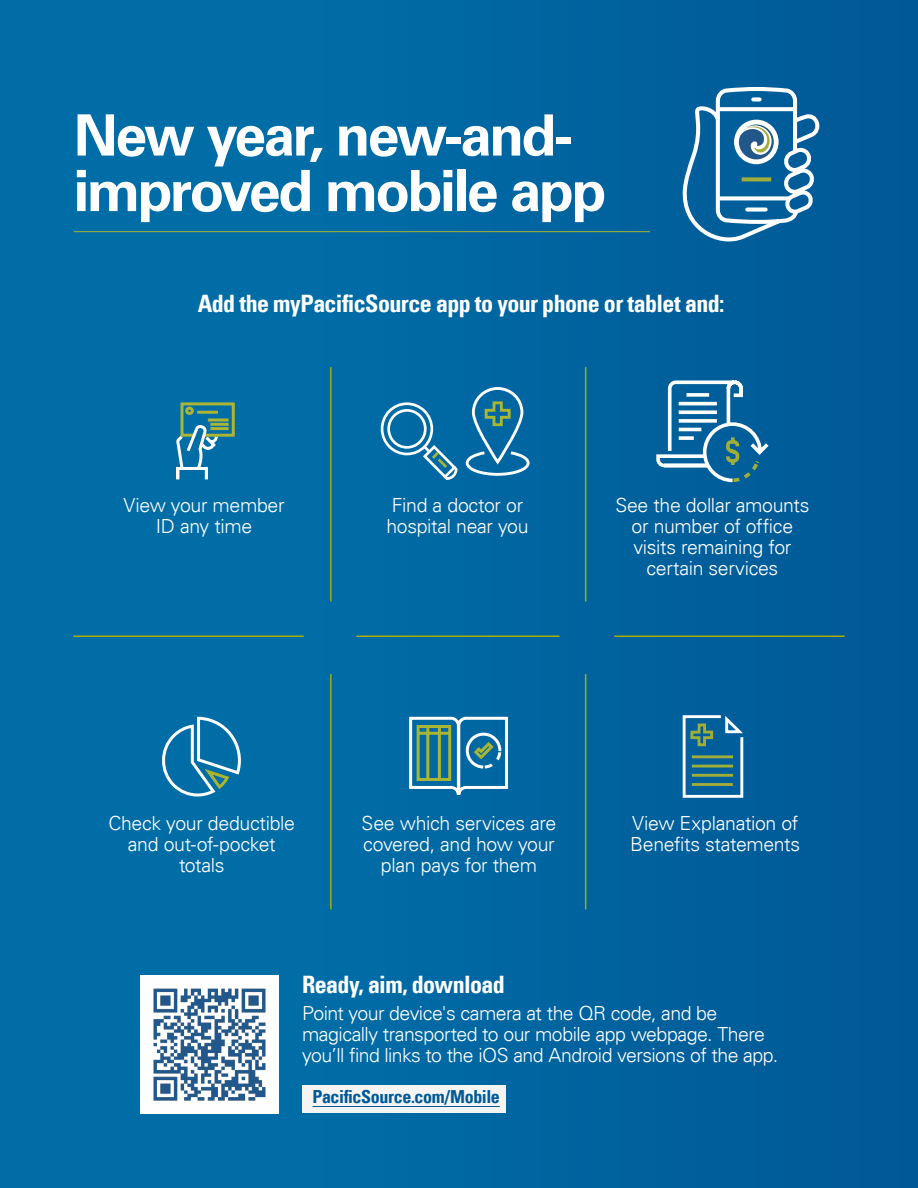
<style>
.page{position:relative;width:918px;height:1188px;background:#fff}
.page>*{position:absolute;margin:0;border:0;box-sizing:border-box;transform-origin:0 0}
.Header_1_Inside{font:700 57px/55.5px "Univers LT";letter-spacing:-.045em;color:#fff}
.Header_3{font:700 condensed 24px "Univers LT";letter-spacing:-.025em;color:#fff}
.Body_-_Intro{font:300 19.5px/21px "Univers LT";letter-spacing:-.02em;color:#fff;text-align:center}
.White_Highlight{font:700 condensed 18px "Univers LT";letter-spacing:-.025em;color:#005996}
</style>
<div class="page">
<div style="left:0;top:0;width:918px;height:1188px;background:linear-gradient(to right,#0072ab,#005a97)"></div>
<hr style="left:73px;top:231px;width:577px;height:1px;background:#a9b533">
<svg style="left:408px;top:715px;width:102px;height:83px;background:#3e89a3"></svg>
<svg style="left:156px;top:715px;width:88px;height:83px;background:#2883b1"></svg>
<svg style="left:175px;top:401px;width:61px;height:81px;background:#36889f"></svg>
<svg style="left:379px;top:401px;width:80px;height:80px;background:#2981b1"></svg>
<svg style="left:681px;top:712px;width:66px;height:87px;background:#2e7aa5"></svg>
<hr style="left:692px;top:755px;width:41px;height:3px;background:#a0ad39">
<hr style="left:692px;top:765px;width:41px;height:3px;background:#a0ad39">
<hr style="left:692px;top:774px;width:41px;height:3px;background:#a0ad39">
<hr style="left:692px;top:783px;width:41px;height:3px;background:#a0ad39">
<hr style="left:330px;top:367px;width:2px;height:234px;background:#a8ad00">
<hr style="left:585px;top:367px;width:1px;height:234px;background:#a8ad00">
<hr style="left:330px;top:674px;width:2px;height:235px;background:#a8ad00">
<hr style="left:585px;top:674px;width:1px;height:235px;background:#a8ad00">
<svg style="left:654px;top:378px;width:146px;height:106px;background:#2877a7"></svg>
<img style="left:140px;top:975px;width:139px;height:139px">
<div style="left:302px;top:1085px;width:204px;height:28px;background:#f4f4f2"></div>
<hr style="left:313px;top:1106px;width:187px;height:1px;background:#005996">
<hr style="left:73px;top:636px;width:231px;height:1px;background:#a8ad00">
<svg style="left:466px;top:387px;width:63px;height:89px;background:#2e81aa"></svg>
<hr style="left:356px;top:636px;width:203px;height:1px;background:#a8ad00">
<hr style="left:614px;top:636px;width:231px;height:1px;background:#a8ad00">
<svg style="left:678px;top:85px;width:144px;height:162px"></svg>
<p class="Header_1_Inside" style="left:73px;top:108px;width:534px">New year, new-and&shy;improved mobile app</p>
<h3 class="Header_3" style="left:198px;top:288px;width:528px">Add the myPacificSource app to your phone or tablet and:</h3>
<p class="Body_-_Intro" style="left:124px;top:495px;width:163px">View your member<br>ID any time</p>
<p class="Body_-_Intro" style="left:386px;top:495px;width:144px;text-align:left">Find a doctor or hospital near you</p>
<p class="Body_-_Intro" style="left:615px;top:495px;width:196px">See the dollar amounts or number of office visits remaining for certain services</p>
<p class="Body_-_Intro" style="left:108px;top:813px;width:188px">Check your deductible and out-of-pocket totals</p>
<p class="Body_-_Intro" style="left:362px;top:813px;width:196px">See which services are covered, and how your plan pays for them</p>
<p class="Body_-_Intro" style="left:630px;top:813px;width:171px;text-align:left">View Explanation of<br>Benefits statements</p>
<h3 class="Header_3" style="left:302px;top:969px;width:204px">Ready, aim, download</h3>
<p class="Body_-_Intro" style="left:302px;top:1003px;width:478px;text-align:left">Point your device's camera at the QR code, and be magically transported to our mobile app webpage. There you’ll find links to the iOS and Android versions of the app.</p>
<p class="White_Highlight" style="left:313px;top:1086px;width:189px">PacificSource.com/Mobile</p>
</div>
